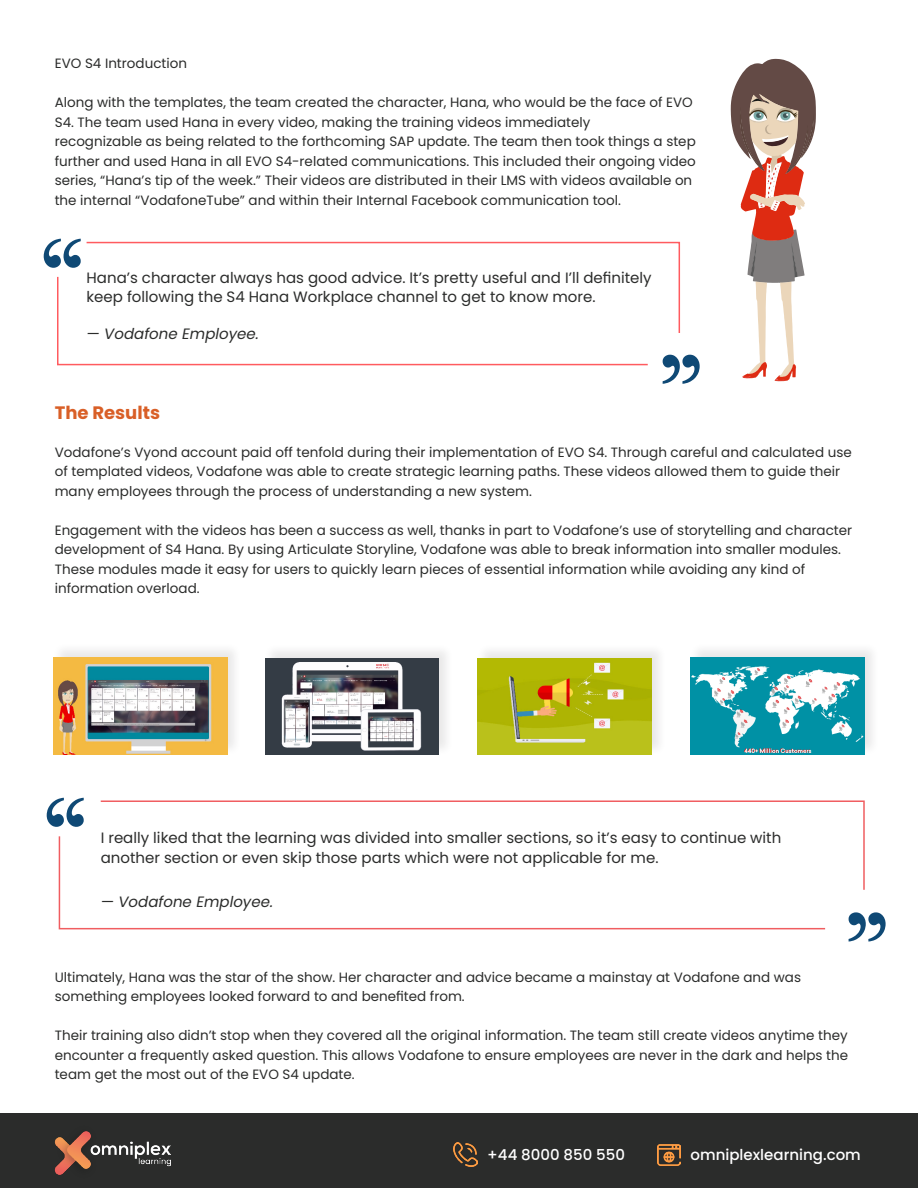
<style>
.page{position:relative;width:918px;height:1188px;background:#fff}
.page>*{position:absolute;margin:0;border:0;box-sizing:border-box;transform-origin:0 0}
.t1{font:112.5px "Lao MN";color:#0f4975}
.t2{font:700 18px "Poppins";color:#d95f27}
.t3{font:15px/19.5px "Poppins";color:#2b2c2b}
.t4{font:italic 15px "Poppins";color:#2b2c2b}
.t5{font:500 15px "Poppins";color:#fff}
.t6{font:13.5px/19.5px "Poppins";color:#2b2c2b}
</style>
<div class="page">
<svg style="left:731px;top:59px;width:85px;height:322px"></svg>
<div style="left:689px;top:642px;width:191px;height:114px;background:#231f20;opacity:.1"></div>
<img style="left:691px;top:657px;width:174px;height:98px">
<div style="left:264px;top:643px;width:190px;height:113px;background:#231f20;opacity:.1"></div>
<img style="left:265px;top:658px;width:174px;height:97px">
<div style="left:477px;top:643px;width:190px;height:113px;background:#231f20;opacity:.1"></div>
<img style="left:478px;top:658px;width:174px;height:97px">
<div style="left:52px;top:642px;width:190px;height:114px;background:#231f20;opacity:.1"></div>
<img style="left:53px;top:657px;width:174px;height:98px">
<svg style="left:100px;top:800px;width:765px;height:90px"></svg>
<svg style="left:58px;top:835px;width:769px;height:95px"></svg>
<svg style="left:86px;top:241px;width:595px;height:92px"></svg>
<svg style="left:57px;top:275px;width:592px;height:91px"></svg>
<div style="left:0;top:1113px;width:918px;height:75px;background:#2b2c2b"></div>
<img style="left:54px;top:1131px;width:116px;height:44px">
<img style="left:454px;top:1142px;width:24px;height:24px">
<img style="left:658px;top:1144px;width:23px;height:22px">
<p class="t6" style="left:55px;top:54px;width:134px">EVO S4 Introduction</p>
<p class="t6" style="left:55px;top:93px;width:640px">Along with the templates, the team created the character, Hana, who would be the face of EVO<br>S4. The team used Hana in every video, making the training videos immediately</p>
<p class="t6" style="left:55px;top:132px;width:643px">recognizable as being related to the forthcoming SAP update. The team then took things a step further and used Hana in all EVO S4-related communications. This included their ongoing video series, “Hana’s tip of the week.” Their videos are distributed in their LMS with videos available on the internal “VodafoneTube” and within their Internal Facebook communication tool.</p>
<p class="t1" style="left:40px;top:212px;width:46px">“</p>
<p class="t3" style="left:87px;top:268px;width:567px">Hana’s character always has good advice. It’s pretty useful and I’ll definitely keep following the S4 Hana Workplace channel to get to know more.</p>
<p class="t4" style="left:87px;top:325px;width:174px">— Vodafone Employee.</p>
<p class="t1" style="left:659px;top:328px;width:46px">”</p>
<p class="t2" style="left:55px;top:402px;width:107px">The Results</p>
<p class="t6" style="left:55px;top:442px;width:799px">Vodafone’s Vyond account paid off tenfold during their implementation of EVO S4. Through careful and calculated use of templated videos, Vodafone was able to create strategic learning paths. These videos allowed them to guide their many employees through the process of understanding a new system.</p>
<p class="t6" style="left:55px;top:520px;width:799px">Engagement with the videos has been a success as well, thanks in part to Vodafone’s use of storytelling and character development of S4 Hana. By using Articulate Storyline, Vodafone was able to break information into smaller modules.<br>These modules made it easy for users to quickly learn pieces of essential information while avoiding any kind of</p>
<p class="t6" style="left:55px;top:579px;width:146px">information overload.</p>
<p class="t1" style="left:43px;top:771px;width:46px">“</p>
<p class="t3" style="left:101px;top:828px;width:682px">I really liked that the learning was divided into smaller sections, so it’s easy to continue with</p>
<p class="t3" style="left:101px;top:848px;width:559px">another section or even skip those parts which were not applicable for me.</p>
<p class="t4" style="left:101px;top:893px;width:174px">— Vodafone Employee.</p>
<p class="t1" style="left:845px;top:886px;width:46px">”</p>
<p class="t6" style="left:55px;top:968px;width:748px">Ultimately, Hana was the star of the show. Her character and advice became a mainstay at Vodafone and was</p>
<p class="t6" style="left:55px;top:987px;width:412px">something employees looked forward to and benefited from.</p>
<p class="t6" style="left:55px;top:1026px;width:795px;text-align:justify">Their training also didn’t stop when they covered all the original information. The team still create videos anytime they encounter a frequently asked question. This allows Vodafone to ensure employees are never in the dark and helps the team get the most out of the EVO S4 update.</p>
<p class="t5" style="left:487px;top:1146px;width:139px">+44 8000 850 550</p>
<p class="t5" style="left:691px;top:1146px;width:172px">omniplexlearning.com</p>
</div>
